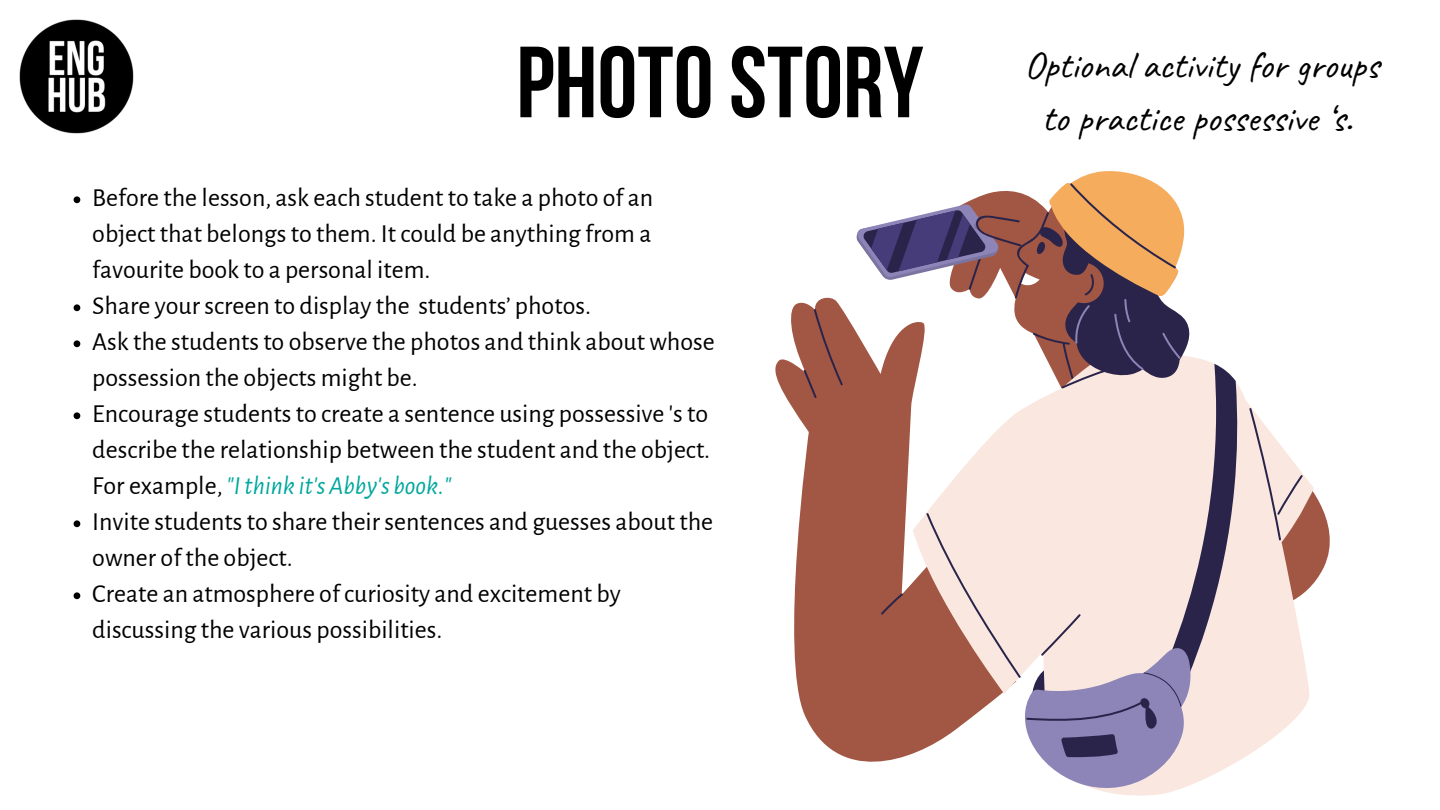
<style>
.page{position:relative;width:1440px;height:810px;background:#fff}
.page>*{position:absolute;margin:0;border:0;box-sizing:border-box;transform-origin:0 0}
.t1{font:100.8px "Bebas Neue Cyrillic";color:#000}
.t2{font:38.6px/53px "Caveat";color:#000;text-align:center}
.t3{font:26px/36px "Alegreya Sans";color:#000}
.s1{font-style:italic;color:#00a79d}
</style>
<div class="page">
<img style="left:19px;top:19px;width:115px;height:115px">
<svg style="left:775px;top:297px;width:80px;height:463px;fill:#a25744"></svg>
<svg style="left:803px;top:309px;width:40px;height:90px"></svg>
<svg style="left:855px;top:171px;width:475px;height:620px"></svg>
<svg style="left:74px;top:196px;width:6px;height:7px"></svg>
<svg style="left:74px;top:304px;width:6px;height:7px"></svg>
<svg style="left:74px;top:340px;width:6px;height:7px"></svg>
<svg style="left:74px;top:412px;width:6px;height:7px"></svg>
<svg style="left:74px;top:520px;width:6px;height:7px"></svg>
<svg style="left:74px;top:592px;width:6px;height:7px"></svg>
<p class="t1" style="left:516px;top:42px;width:409px">PHOTOSTORY</p>
<p class="t2" style="left:1025px;top:39px;width:356px">Optional activity for groups to practice possessive ‘s.</p>
<p class="t3" style="left:92px;top:180px;width:562px;text-align:justify">Before the lesson, ask each student to take a photo of an object that belongs to them. It could be anything from a favourite book to a personal item.</p>
<p class="t3" style="left:92px;top:288px;width:500px">Share your screen to display the students’ photos.</p>
<p class="t3" style="left:92px;top:324px;width:624px">Ask the students to observe the photos and think about whose possession the objects might be.</p>
<p class="t3" style="left:92px;top:396px;width:619px;text-align:justify">Encourage students to create a sentence using possessive 's to describe the relationship between the student and the object.<br>For example,<span class="s1">"Ithink it's Abby's book."</span></p>
<p class="t3" style="left:92px;top:504px;width:622px">Invite students to share their sentences and guesses about the owner of the object.</p>
<p class="t3" style="left:92px;top:576px;width:530px">Create an atmosphere of curiosity and excitement by discussing the various possibilities.</p>
</div>
